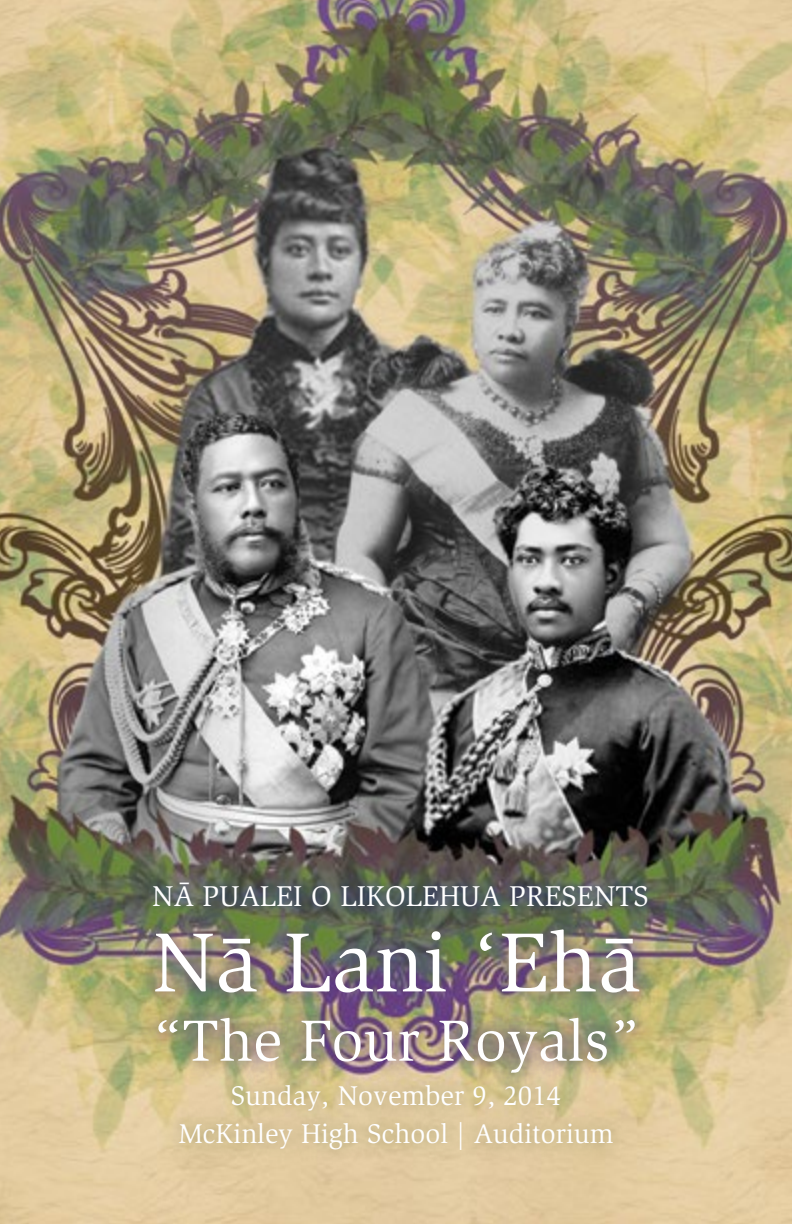
<style>
.page{position:relative;width:792px;height:1224px;background:#fff}
.page>*{position:absolute;margin:0;border:0;box-sizing:border-box;transform-origin:0 0}
.t1{font:86.2px "HI Slimbach";color:#fff}
.t2{font:59.6px "HI Slimbach";color:#fff}
.t3{font:29.4px "HI Slimbach";color:#fff}
.t4{font:27.8px/38px "HI Slimbach";color:#fff;text-align:center}
</style>
<div class="page">
<img style="left:0;top:0;width:792px;height:1224px">
<div style="left:161px;top:1068px;width:470px;height:102px;background:#617337;opacity:.5"></div>
<div style="left:143px;top:874px;width:512px;height:40px;background:#25408f;opacity:.75"></div>
<img style="left:137px;top:912px;width:522px;height:180px">
<p class="t3" style="left:152px;top:879px;width:498px">NÄ PUALEI O LIKOLEHUA PRESENTS</p>
<h1 class="t1" style="left:151px;top:913px;width:491px">Nä Lani ‘Ehä</h1>
<h2 class="t2" style="left:154px;top:1007px;width:486px">“The Four Royals”</h2>
<p class="t4" style="left:178px;top:1077px;width:437px">Sunday, November 9, 2014<br>McKinley High School | Auditorium</p>
</div>
